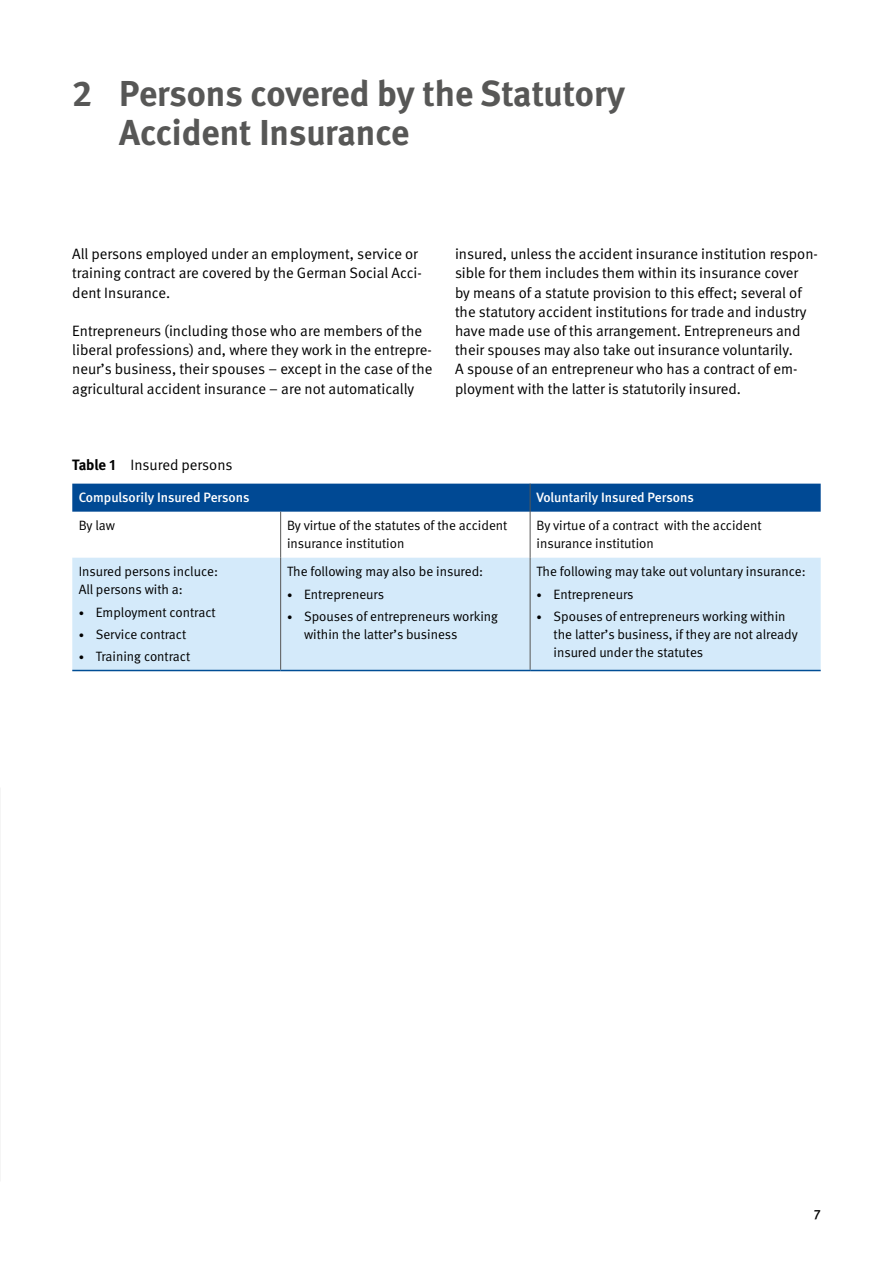
<style>
.page{position:relative;width:893px;height:1263px;background:#fff}
.page>*{position:absolute;margin:0;border:0;box-sizing:border-box;transform-origin:0 0}
.id264{font:700 36px/39px "DGUV Meta";color:#575756}
.id273{font:15px/19.2px "DGUV Meta";color:#000}
.id284{font:13.5px/18px "DGUV Meta";color:#000}
.id283{font:500 13.5px "DGUV Meta";color:#fff}
.t1{font:500 13.5px "DGUV Meta";color:#000}
.s1{font-weight:700}
.s2{font-size:10.5px}
</style>
<div class="page">
<div style="left:72px;top:558px;width:749px;height:112px;background:#d4eafa"></div>
<hr style="left:280px;top:512px;width:1px;height:46px;background:#575756">
<div style="left:72px;top:484px;width:749px;height:28px;background:#004994"></div>
<hr style="left:530px;top:512px;width:1px;height:46px;background:#575756">
<hr style="left:530px;top:558px;width:1px;height:112px;background:#575756">
<hr style="left:280px;top:558px;width:1px;height:112px;background:#575756">
<hr style="left:72px;top:670px;width:209px;height:1px;background:#004d95">
<hr style="left:281px;top:670px;width:249px;height:1px;background:#004d95">
<hr style="left:530px;top:670px;width:291px;height:1px;background:#004d95">
<h1 class="id264" style="left:119px;top:75px;width:508px;text-indent:-47px">2 Persons covered by the Statutory<br>Accident Insurance</h1>
<p class="id273" style="left:72px;top:245px;width:351px">All persons employed under an employment, service or training contract are covered by the German Social Acci&shy;dent Insurance.</p>
<p class="id273" style="left:72px;top:322px;width:362px">Entrepreneurs (including those who are members of the liberal professions) and, where they work in the entrepre&shy;neur’s business, their spouses – except in the case of the agricultural accident insurance – are not automatically</p>
<p class="id273" style="left:455px;top:245px;width:364px">insured, unless the accident insurance institution respon&shy;sible for them includes them within its insurance cover<br>by means of a statute provision to this effect; several of the statutory accident institutions for trade and industry have made use of this arrangement. Entrepreneurs and their spouses may also take out insurance voluntarily.<br>A spouse of an entrepreneur who has a contract of em&shy;ployment with the latter is statutorily insured.</p>
<p class="id273" style="left:72px;top:456px;width:162px"><span class="s1">Table 1</span> Insured persons</p>
<p class="id283" style="left:79px;top:490px;width:172px">Compulsorily Insured Persons</p>
<p class="id283" style="left:536px;top:490px;width:159px">Voluntarily Insured Persons</p>
<p class="id284" style="left:79px;top:517px;width:38px">By law</p>
<p class="id284" style="left:287px;top:517px;width:222px">By virtue of the statutes of the accident insurance institution</p>
<p class="id284" style="left:536px;top:517px;width:227px">By virtue of a contract with the accident insurance institution</p>
<p class="id284" style="left:79px;top:563px;width:141px">Insured persons incluce:<br>All persons with a:</p>
<p class="id284" style="left:79px;top:603px;width:139px"><span class="s2">•</span> Employment contract</p>
<p class="id284" style="left:79px;top:625px;width:109px"><span class="s2">•</span> Service contract</p>
<p class="id284" style="left:79px;top:648px;width:113px"><span class="s2">•</span> Training contract</p>
<p class="id284" style="left:536px;top:563px;width:271px">The following may take out voluntary insurance:</p>
<p class="id284" style="left:536px;top:585px;width:99px"><span class="s2">•</span> Entrepreneurs</p>
<p class="id284" style="left:553px;top:607px;width:246px;text-indent:-17px"><span class="s2">•</span> Spouses of entrepreneurs working within the latter’s business, if they are not already insured under the statutes</p>
<p class="id284" style="left:287px;top:563px;width:198px">The following may also be insured:</p>
<p class="id284" style="left:287px;top:585px;width:99px"><span class="s2">•</span> Entrepreneurs</p>
<p class="id284" style="left:304px;top:607px;width:196px;text-indent:-17px"><span class="s2">•</span> Spouses of entrepreneurs working within the latter’s business</p>
<p class="t1" style="left:814px;top:1207px;width:8px">7</p>
</div>
